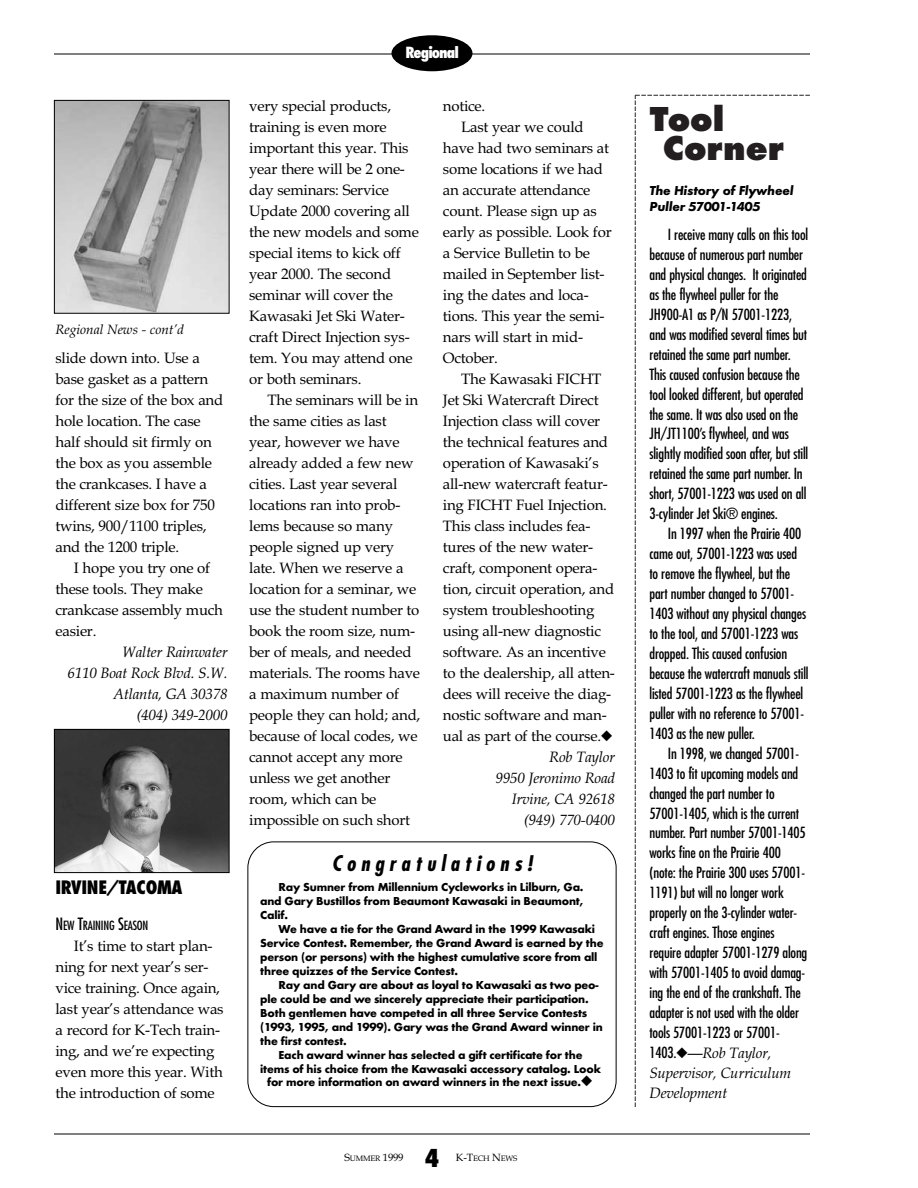
<style>
.page{position:relative;width:918px;height:1188px;background:#fff}
.page>*{position:absolute;margin:0;border:0;box-sizing:border-box;transform-origin:0 0}
.t1{font:800 36px "Futura T";color:#231f20}
.t2{font:800 condensed 24px "Futura";color:#000}
.t3{font:italic 700 condensed 21px "Futura";letter-spacing:.245em;color:#000}
.t4{font:800 condensed 18px "Futura";letter-spacing:-.02em;color:#000}
.t5{font:15px/21px "Book Antiqua";letter-spacing:-.015em;color:#000}
.t6{font:condensed 15px/20px "Futura";letter-spacing:-.01em;color:#000}
.t7{font:italic 15px/21px "Book Antiqua";letter-spacing:-.015em;color:#000;text-align:right}
.t8{font:800 condensed 15px "Futura";letter-spacing:-.065em;color:#fff}
.t9{font:italic 700 13.5px/16.5px "Futura T";letter-spacing:-.02em;color:#000}
.t10{font:italic 13.5px "Book Antiqua";color:#000}
.t11{font:condensed 12.3px "Futura";letter-spacing:-.015em;color:#000}
.t12{font:700 12px/14px "Futura T";letter-spacing:-.015em;color:#000;text-align:justify}
.t13{font:10.5px "Book Antiqua";color:#000}
.t14{font:7.8px "Book Antiqua";letter-spacing:-.02em;color:#000}
.s1{font-size:16.5px}
.s2{font-size:10.5px}
.s3{font-size:7.8px}
.s4{font-family:"Futura";font-style:normal;font-stretch:condensed}
</style>
<div class="page">
<hr style="left:54px;top:54px;width:756px;height:1px;background:#000">
<hr style="left:54px;top:1134px;width:756px;height:1px;background:#000">
<div style="left:392px;top:35px;width:80px;height:36px;background:#000;border-radius:50%"></div>
<img style="left:56px;top:731px;width:172px;height:140px">
<div style="left:54px;top:729px;width:176px;height:144px;border:1px solid #000"></div>
<div style="left:248px;top:842px;width:368px;height:265px;border:1px solid #000;border-radius:26px"></div>
<svg style="left:635px;top:95px;width:175px;height:1012px"></svg>
<img style="left:56px;top:102px;width:172px;height:210px">
<div style="left:54px;top:100px;width:176px;height:214px;border:1px solid #000"></div>
<p class="t10" style="left:56px;top:324px;width:130px">Regional News - cont’d</p>
<p class="t5" style="left:56px;top:349px;width:169px">slide down into. Use a base gasket as a pattern for the size of the box and hole location. The case half should sit firmly on the box as you assemble the crankcases. I have a different size box for 750 twins, 900/1100 triples, and the 1200 triple.</p>
<p class="t5" style="left:56px;top:559px;width:169px;text-indent:18px">I hope you try one of these tools. They make crankcase assembly much easier.</p>
<p class="t7" style="left:68px;top:643px;width:162px">Walter Rainwater<br>6110 Boat Rock Blvd. S.W.<br>Atlanta, GA 30378<br>(404) 349-2000</p>
<p class="t4" style="left:56px;top:880px;width:128px">IRVINE/TACOMA</p>
<p class="t11" style="left:56px;top:920px;width:94px"><span class="s1">N</span>EW <span class="s1">T</span>RAINING <span class="s1">S</span>EASON</p>
<p class="t5" style="left:56px;top:937px;width:170px;text-indent:18px">It’s time to start plan&shy;ning for next year’s ser&shy;vice training. Once again, last year’s attendance was a record for K-Tech train&shy;ing, and we’re expecting even more this year. With the introduction of some</p>
<p class="t8" style="left:406px;top:46px;width:55px">Regional</p>
<p class="t5" style="left:249px;top:97px;width:171px">very special products, training is even more important this year. This year there will be 2 one&shy;day seminars: Service<br>Update 2000 covering all the new models and some special items to kick off year 2000. The second seminar will cover the<br>Kawasaki Jet Ski Water&shy;craft Direct Injection sys&shy;tem. You may attend one or both seminars.</p>
<p class="t5" style="left:249px;top:391px;width:173px;text-indent:18px">The seminars will be in the same cities as last year, however we have already added a few new cities. Last year several locations ran into prob&shy;lems because so many people signed up very late. When we reserve a location for a seminar, we use the student number to book the room size, num&shy;ber of meals, and needed materials. The rooms have a maximum number of people they can hold; and, because of local codes, we cannot accept any more unless we get another room, which can be impossible on such short</p>
<p class="t5" style="left:443px;top:97px;width:44px">notice.</p>
<p class="t5" style="left:461px;top:118px;width:124px">Last year we could</p>
<p class="t5" style="left:443px;top:139px;width:168px">have had two seminars at</p>
<p class="t5" style="left:443px;top:160px;width:162px">some locations if we had</p>
<p class="t5" style="left:443px;top:181px;width:149px">an accurate attendance</p>
<p class="t5" style="left:443px;top:202px;width:155px">count. Please sign up as</p>
<p class="t5" style="left:443px;top:223px;width:170px">early as possible. Look for</p>
<p class="t5" style="left:443px;top:244px;width:149px">a Service Bulletin to be</p>
<p class="t5" style="left:443px;top:265px;width:163px">mailed in September list-</p>
<p class="t5" style="left:443px;top:286px;width:147px">ing the dates and loca-</p>
<p class="t5" style="left:443px;top:307px;width:163px">tions. This year the semi-</p>
<p class="t5" style="left:443px;top:328px;width:142px">nars will start in mid-</p>
<p class="t5" style="left:443px;top:349px;width:57px">October.</p>
<p class="t5" style="left:461px;top:370px;width:142px">The Kawasaki FICHT</p>
<p class="t5" style="left:443px;top:391px;width:157px">Jet Ski Watercraft Direct</p>
<p class="t5" style="left:443px;top:412px;width:159px">Injection class will cover</p>
<p class="t5" style="left:443px;top:433px;width:167px">the technical features and</p>
<p class="t5" style="left:443px;top:454px;width:157px">operation of Kawasaki’s</p>
<p class="t5" style="left:443px;top:475px;width:166px">all-new watercraft featur-</p>
<p class="t5" style="left:443px;top:496px;width:166px">ing FICHT Fuel Injection.</p>
<p class="t5" style="left:443px;top:517px;width:149px">This class includes fea-</p>
<p class="t5" style="left:443px;top:538px;width:152px">tures of the new water-</p>
<p class="t5" style="left:443px;top:559px;width:156px">craft, component opera-</p>
<p class="t5" style="left:443px;top:580px;width:173px">tion, circuit operation, and</p>
<p class="t5" style="left:443px;top:601px;width:153px">system troubleshooting</p>
<p class="t5" style="left:443px;top:622px;width:160px">using all-new diagnostic</p>
<p class="t5" style="left:443px;top:643px;width:165px">software. As an incentive</p>
<p class="t5" style="left:443px;top:664px;width:174px">to the dealership, all atten-</p>
<p class="t5" style="left:443px;top:685px;width:170px">dees will receive the diag-</p>
<p class="t5" style="left:443px;top:706px;width:165px">nostic software and man-</p>
<p class="t5" style="left:443px;top:727px;width:171px">ual as part of the course.◆</p>
<p class="t7" style="left:549px;top:748px;width:67px">Rob Taylor</p>
<p class="t7" style="left:496px;top:769px;width:121px">9950 Jeronimo Road</p>
<p class="t7" style="left:512px;top:790px;width:105px">Irvine, CA 92618</p>
<p class="t7" style="left:524px;top:811px;width:93px">(949) 770-0400</p>
<h3 class="t3" style="left:332px;top:854px;width:202px">Congratulations!</h3>
<p class="t12" style="left:260px;top:881px;width:325px;text-indent:18px">Ray Sumner from Millennium Cycleworks in Lilburn, Ga. and Gary Bustillos from Beaumont Kawasaki in Beaumont, Calif.</p>
<p class="t12" style="left:260px;top:923px;width:345px;text-align:left;text-indent:18px">We have a tie for the Grand Award in the 1999 Kawasaki Service Contest. Remember, the Grand Award is earned by the person (or persons) with the highest cumulative score from all three quizzes of the Service Contest.</p>
<p class="t12" style="left:279px;top:979px;width:321px">Ray and Gary are about as loyal to Kawasaki as two peo-</p>
<p class="t12" style="left:260px;top:993px;width:330px">ple could be and we sincerely appreciate their participation.</p>
<p class="t12" style="left:260px;top:1007px;width:329px">Both gentlemen have competed in all three Service Contests</p>
<p class="t12" style="left:260px;top:1021px;width:344px">(1993, 1995, and 1999). Gary was the Grand Award winner in</p>
<p class="t12" style="left:260px;top:1035px;width:88px">the first contest.</p>
<p class="t12" style="left:279px;top:1049px;width:305px">Each award winner has selected a gift certificate for the</p>
<p class="t12" style="left:260px;top:1062px;width:342px">items of his choice from the Kawasaki accessory catalog. Look</p>
<p class="t12" style="left:267px;top:1076px;width:327px">for more information on award winners in the next issue.◆</p>
<h2 class="t2" style="left:425px;top:1148px;width:16px">4</h2>
<p class="t14" style="left:473px;top:1155px;width:46px">ECH <span class="s2">N</span>EWS</p>
<p class="t13" style="left:345px;top:1153px;width:60px">S<span class="s3">UMMER</span> 1999</p>
<p class="t13" style="left:456px;top:1153px;width:19px">K-T</p>
<h1 class="t1" style="left:650px;top:105px;width:76px">Tool</h1>
<h1 class="t1" style="left:663px;top:134px;width:123px">Corner</h1>
<p class="t9" style="left:650px;top:183px;width:146px">The History of Flywheel<br>Puller 57001-1405</p>
<p class="t6" style="left:650px;top:226px;width:160px;text-indent:18px">I receive many calls on this tool because of numerous part number and physical changes. It originated as the flywheel puller for the<br>JH900-A1 as P/N 57001-1223, and was modified several times but retained the same part number.<br>This caused confusion because the tool looked different, but operated the same. It was also used on the<br>JH/JT1100’s flywheel, and was slightly modified soon after, but still retained the same part number. In short, 57001-1223 was used on all<br>3-cylinder Jet Ski® engines.</p>
<p class="t6" style="left:650px;top:525px;width:161px;text-indent:18px">In 1997 when the Prairie 400 came out, 57001-1223 was used to remove the flywheel, but the part number changed to 57001-<br>1403 without any physical changes to the tool, and 57001-1223 was dropped. This caused confusion because the watercraft manuals still listed 57001-1223 as the flywheel puller with no reference to 57001-<br>1403 as the new puller.</p>
<p class="t6" style="left:650px;top:744px;width:159px;text-indent:18px">In 1998, we changed 57001-<br>1403 to fit upcoming models and changed the part number to<br>57001-1405, which is the current number. Part number 57001-1405 works fine on the Prairie 400 (note: the Prairie 300 uses 57001-<br>1191) but will no longer work properly on the 3-cylinder water&shy;craft engines. Those engines require adapter 57001-1279 along with 57001-1405 to avoid damag&shy;ing the end of the crankshaft. The adapter is not used with the older tools 57001-1223 or 57001-</p>
<p class="t7" style="left:650px;top:1045px;width:143px;line-height:20px;text-align:left"><span class="s4">1403.</span>◆—Rob Taylor,<br>Supervisor, Curriculum<br>Development</p>
</div>
